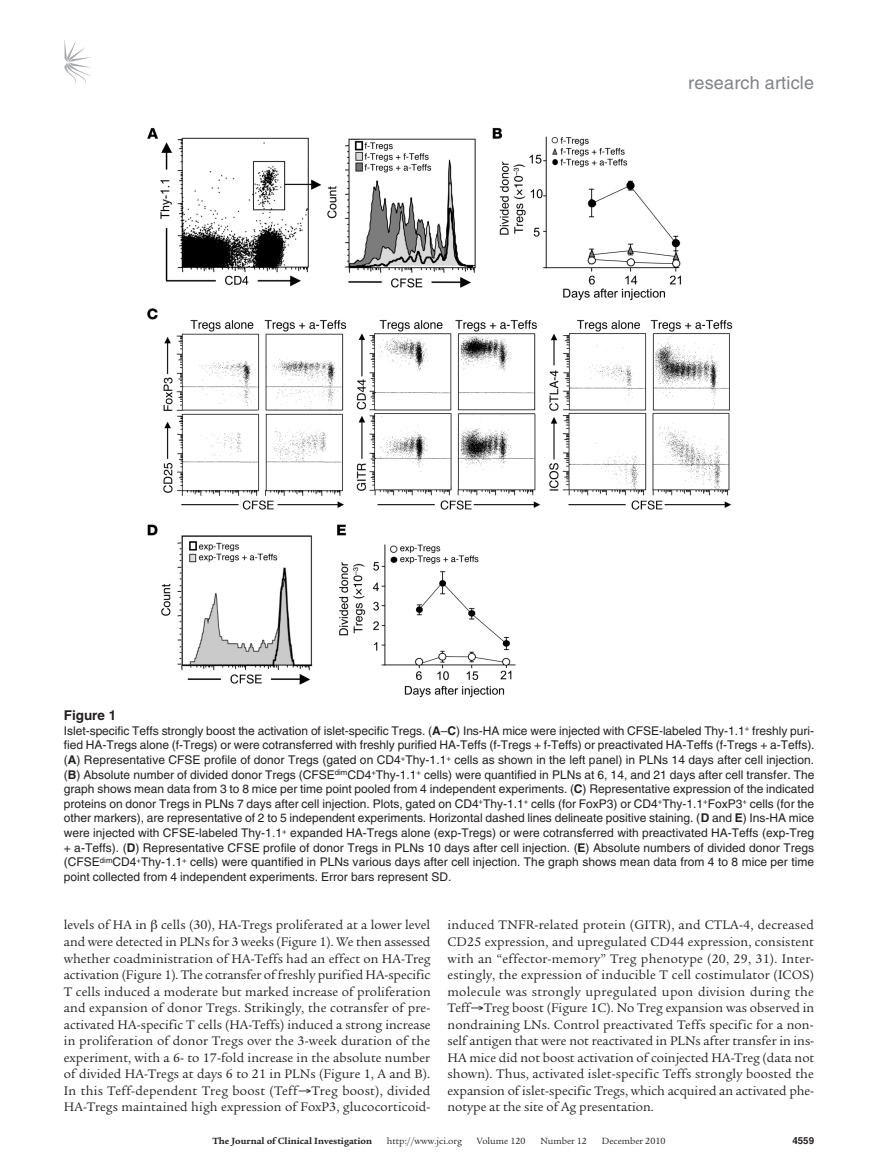
<style>
.page{position:relative;width:878px;height:1174px;background:#fff}
.page>*{position:absolute;margin:0;border:0;box-sizing:border-box;transform-origin:0 0}
.t1{font:18px "Helvetica LT Std";letter-spacing:.01em;color:#808285}
.t2{font:13.5px/16.5px "Legacy Serif Std";color:#231f20;text-align:justify}
.t3{font:700 13.5px "Helvetica LT Std";color:#231f20}
.t4{font:12px/14.7px "Helvetica LT Std";color:#231f20;text-align:justify}
.t5{font:9.75px "Legacy Serif Std";color:#231f20}
.t6{font:700 9.75px "Legacy Serif Std";color:#231f20}
.t7{font:700 9.75px "Helvetica LT Std";color:#231f20}
.s1{font-weight:700}
</style>
<div class="page">
<svg style="left:64px;top:39px;width:27px;height:45px"></svg>
<img style="left:147px;top:127px;width:586px;height:571px">
<h1 class="t1" style="left:688px;top:72px;width:127px">research article</h1>
<p class="t3" style="left:64px;top:707px;width:54px">Figure 1</p>
<p class="t4" style="left:64px;top:723px;width:752px">Islet-specific Teffs strongly boost the activation of islet-specific Tregs. (<span class="s1">A</span>–<span class="s1">C</span>) Ins-HA mice were injected with CFSE-labeled Thy-1.1<sup>+</sup> freshly puri&shy;fied HA-Tregs alone (f-Tregs) or were cotransferred with freshly purified HA-Teffs (f-Tregs + f-Teffs) or preactivated HA-Teffs (f-Tregs + a-Teffs). (<span class="s1">A</span>) Representative CFSE profile of donor Tregs (gated on CD4<sup>+</sup>Thy-1.1<sup>+</sup> cells as shown in the left panel) in PLNs 14 days after cell injection. (<span class="s1">B</span>) Absolute number of divided donor Tregs (CFSE<sup>dim</sup>CD4<sup>+</sup>Thy-1.1<sup>+</sup> cells) were quantified in PLNs at 6, 14, and 21 days after cell transfer. The graph shows mean data from 3 to 8 mice per time point pooled from 4 independent experiments. (<span class="s1">C</span>) Representative expression of the indicated proteins on donor Tregs in PLNs 7 days after cell injection. Plots, gated on CD4<sup>+</sup>Thy-1.1<sup>+</sup> cells (for FoxP3) or CD4<sup>+</sup>Thy-1.1<sup>+</sup>FoxP3<sup>+</sup> cells (for the other markers), are representative of 2 to 5 independent experiments. Horizontal dashed lines delineate positive staining. (<span class="s1">D</span> and <span class="s1">E</span>) Ins-HA mice were injected with CFSE-labeled Thy-1.1<sup>+</sup> expanded HA-Tregs alone (exp-Tregs) or were cotransferred with preactivated HA-Teffs (exp-Treg + a-Teffs). (<span class="s1">D</span>) Representative CFSE profile of donor Tregs in PLNs 10 days after cell injection. (<span class="s1">E</span>) Absolute numbers of divided donor Tregs (CFSE<sup>dim</sup>CD4<sup>+</sup>Thy-1.1<sup>+</sup> cells) were quantified in PLNs various days after cell injection. The graph shows mean data from 4 to 8 mice per time point collected from 4 independent experiments. Error bars represent SD.</p>
<p class="t2" style="left:64px;top:917px;width:368px">levels of HA in cells (30), HA-Tregs proliferated at a lower level and were detected in PLNs for 3 weeks (Figure 1). We then assessed whether coadministration of HA-Teffs had an effect on HA-Treg activation (Figure 1). The cotransfer of freshly purified HA-specific T cells induced a moderate but marked increase of proliferation and expansion of donor Tregs. Strikingly, the cotransfer of pre&shy;activated HA-specific T cells (HA-Teffs) induced a strong increase in proliferation of donor Tregs over the 3-week duration of the experiment, with a 6- to 17-fold increase in the absolute number of divided HA-Tregs at days 6 to 21 in PLNs (Figure 1, A and B).<br>In this Teff-dependent Treg boost (Teff→Treg boost), divided HA-Tregs maintained high expression of FoxP3, glucocorticoid-</p>
<p class="t2" style="left:447px;top:917px;width:368px">induced TNFR-related protein (GITR), and CTLA-4, decreased CD25 expression, and upregulated CD44 expression, consistent with an “effector-memory” Treg phenotype (20, 29, 31). Inter&shy;estingly, the expression of inducible T cell costimulator (ICOS) molecule was strongly upregulated upon division during the Teff→Treg boost (Figure 1C). No Treg expansion was observed in nondraining LNs. Control preactivated Teffs specific for a non&shy;self antigen that were not reactivated in PLNs after transfer in ins-HA mice did not boost activation of coinjected HA-Treg (data not shown). Thus, activated islet-specific Teffs strongly boosted the expansion of islet-specific Tregs, which acquired an activated phe&shy;notype at the site of Ag presentation.</p>
<p class="t6" style="left:212px;top:1135px;width:161px">The Journal of Clinical Investigation</p>
<p class="t5" style="left:387px;top:1135px;width:77px">http://www.jci.org</p>
<p class="t5" style="left:476px;top:1135px;width:50px">Volume 120</p>
<p class="t5" style="left:540px;top:1135px;width:48px">Number 12</p>
<p class="t5" style="left:601px;top:1135px;width:65px">December 2010</p>
<p class="t7" style="left:792px;top:1134px;width:23px">4559</p>
</div>
